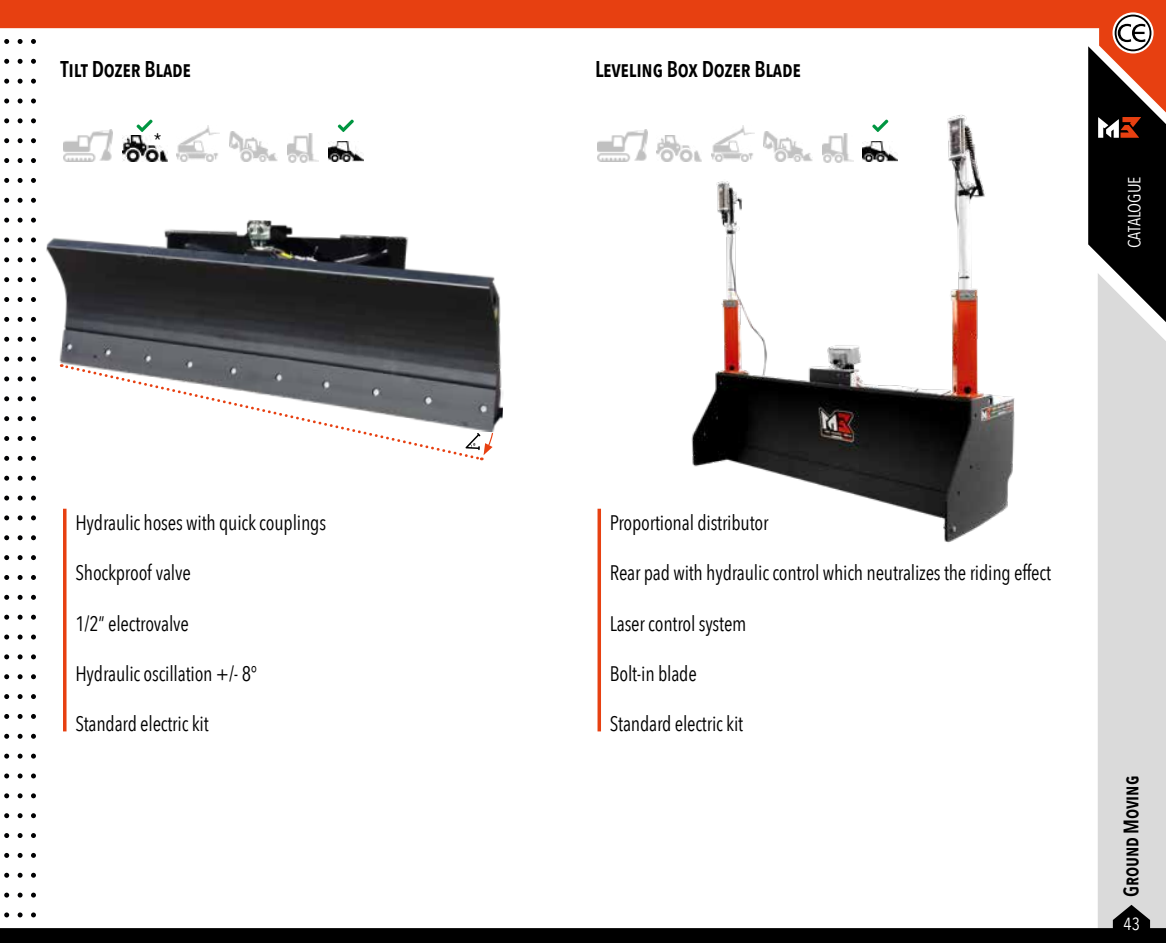
<style>
.page{position:relative;width:1166px;height:943px;background:#fff}
.page>*{position:absolute;margin:0;border:0;box-sizing:border-box;transform-origin:0 0}
.t1{font:600 22.75px "Avenir Next Condensed";letter-spacing:-.01em;color:#000;scale:.95 1}
.t2{font:21px "Avenir Next Condensed";letter-spacing:-.01em;color:#000;scale:.95 1}
.t3{font:600 21px "Avenir Next Condensed";letter-spacing:-.01em;color:#000;scale:.95 1}
.t4{font:18.2px "Avenir Next Condensed";color:#000}
.t5{font:17.5px "Avenir Next Condensed";color:#fff}
</style>
<div class="page">
<div style="left:1098px;top:353px;width:68px;height:551px;background:#dadada"></div>
<svg style="left:0;top:904px;width:1166px;height:39px"></svg>
<svg style="left:0;top:0;width:1166px;height:144px"></svg>
<svg style="left:1112px;top:12px;width:41px;height:41px"></svg>
<svg style="left:1088px;top:15px;width:78px;height:338px;background:#65453b"></svg>
<svg style="left:31px;top:39px;width:5px;height:5px"></svg>
<svg style="left:18px;top:39px;width:5px;height:5px"></svg>
<svg style="left:4px;top:39px;width:5px;height:5px"></svg>
<svg style="left:31px;top:59px;width:5px;height:5px"></svg>
<svg style="left:18px;top:59px;width:5px;height:5px"></svg>
<svg style="left:4px;top:59px;width:5px;height:5px"></svg>
<svg style="left:31px;top:79px;width:5px;height:5px"></svg>
<svg style="left:18px;top:79px;width:5px;height:5px"></svg>
<svg style="left:4px;top:79px;width:5px;height:5px"></svg>
<svg style="left:31px;top:98px;width:5px;height:5px"></svg>
<svg style="left:18px;top:98px;width:5px;height:5px"></svg>
<svg style="left:4px;top:98px;width:5px;height:5px"></svg>
<svg style="left:31px;top:118px;width:5px;height:5px"></svg>
<svg style="left:18px;top:118px;width:5px;height:5px"></svg>
<svg style="left:4px;top:118px;width:5px;height:5px"></svg>
<svg style="left:31px;top:138px;width:5px;height:5px"></svg>
<svg style="left:18px;top:138px;width:5px;height:5px"></svg>
<svg style="left:4px;top:138px;width:5px;height:5px"></svg>
<svg style="left:31px;top:158px;width:5px;height:5px"></svg>
<svg style="left:18px;top:158px;width:5px;height:5px"></svg>
<svg style="left:4px;top:158px;width:5px;height:5px"></svg>
<svg style="left:31px;top:178px;width:5px;height:5px"></svg>
<svg style="left:18px;top:178px;width:5px;height:5px"></svg>
<svg style="left:4px;top:178px;width:5px;height:5px"></svg>
<svg style="left:31px;top:198px;width:5px;height:5px"></svg>
<svg style="left:18px;top:198px;width:5px;height:5px"></svg>
<svg style="left:4px;top:198px;width:5px;height:5px"></svg>
<svg style="left:31px;top:218px;width:5px;height:4px"></svg>
<svg style="left:18px;top:218px;width:5px;height:4px"></svg>
<svg style="left:4px;top:218px;width:5px;height:4px"></svg>
<svg style="left:31px;top:237px;width:5px;height:5px"></svg>
<svg style="left:18px;top:237px;width:5px;height:5px"></svg>
<svg style="left:4px;top:237px;width:5px;height:5px"></svg>
<svg style="left:31px;top:257px;width:5px;height:5px"></svg>
<svg style="left:18px;top:257px;width:5px;height:5px"></svg>
<svg style="left:4px;top:257px;width:5px;height:5px"></svg>
<svg style="left:31px;top:277px;width:5px;height:5px"></svg>
<svg style="left:18px;top:277px;width:5px;height:5px"></svg>
<svg style="left:4px;top:277px;width:5px;height:5px"></svg>
<svg style="left:31px;top:297px;width:5px;height:5px"></svg>
<svg style="left:18px;top:297px;width:5px;height:5px"></svg>
<svg style="left:4px;top:297px;width:5px;height:5px"></svg>
<svg style="left:31px;top:317px;width:5px;height:5px"></svg>
<svg style="left:18px;top:317px;width:5px;height:5px"></svg>
<svg style="left:4px;top:317px;width:5px;height:5px"></svg>
<svg style="left:31px;top:337px;width:5px;height:5px"></svg>
<svg style="left:18px;top:337px;width:5px;height:5px"></svg>
<svg style="left:4px;top:337px;width:5px;height:5px"></svg>
<svg style="left:31px;top:356px;width:5px;height:5px"></svg>
<svg style="left:18px;top:356px;width:5px;height:5px"></svg>
<svg style="left:4px;top:356px;width:5px;height:5px"></svg>
<svg style="left:31px;top:376px;width:5px;height:5px"></svg>
<svg style="left:18px;top:376px;width:5px;height:5px"></svg>
<svg style="left:4px;top:376px;width:5px;height:5px"></svg>
<svg style="left:31px;top:396px;width:5px;height:5px"></svg>
<svg style="left:18px;top:396px;width:5px;height:5px"></svg>
<svg style="left:4px;top:396px;width:5px;height:5px"></svg>
<svg style="left:31px;top:416px;width:5px;height:5px"></svg>
<svg style="left:18px;top:416px;width:5px;height:5px"></svg>
<svg style="left:4px;top:416px;width:5px;height:5px"></svg>
<svg style="left:31px;top:436px;width:5px;height:5px"></svg>
<svg style="left:18px;top:436px;width:5px;height:5px"></svg>
<svg style="left:4px;top:436px;width:5px;height:5px"></svg>
<svg style="left:31px;top:456px;width:5px;height:5px"></svg>
<svg style="left:18px;top:456px;width:5px;height:5px"></svg>
<svg style="left:4px;top:456px;width:5px;height:5px"></svg>
<svg style="left:31px;top:475px;width:5px;height:5px"></svg>
<svg style="left:18px;top:475px;width:5px;height:5px"></svg>
<svg style="left:4px;top:475px;width:5px;height:5px"></svg>
<svg style="left:31px;top:495px;width:5px;height:5px"></svg>
<svg style="left:18px;top:495px;width:5px;height:5px"></svg>
<svg style="left:4px;top:495px;width:5px;height:5px"></svg>
<svg style="left:31px;top:515px;width:5px;height:5px"></svg>
<svg style="left:18px;top:515px;width:5px;height:5px"></svg>
<svg style="left:4px;top:515px;width:5px;height:5px"></svg>
<svg style="left:31px;top:535px;width:5px;height:5px"></svg>
<svg style="left:18px;top:535px;width:5px;height:5px"></svg>
<svg style="left:4px;top:535px;width:5px;height:5px"></svg>
<svg style="left:31px;top:555px;width:5px;height:5px"></svg>
<svg style="left:18px;top:555px;width:5px;height:5px"></svg>
<svg style="left:4px;top:555px;width:5px;height:5px"></svg>
<svg style="left:31px;top:575px;width:5px;height:5px"></svg>
<svg style="left:18px;top:575px;width:5px;height:5px"></svg>
<svg style="left:4px;top:575px;width:5px;height:5px"></svg>
<svg style="left:31px;top:595px;width:5px;height:4px"></svg>
<svg style="left:18px;top:595px;width:5px;height:4px"></svg>
<svg style="left:4px;top:595px;width:5px;height:4px"></svg>
<svg style="left:31px;top:614px;width:5px;height:5px"></svg>
<svg style="left:18px;top:614px;width:5px;height:5px"></svg>
<svg style="left:4px;top:614px;width:5px;height:5px"></svg>
<svg style="left:31px;top:634px;width:5px;height:5px"></svg>
<svg style="left:18px;top:634px;width:5px;height:5px"></svg>
<svg style="left:4px;top:634px;width:5px;height:5px"></svg>
<svg style="left:31px;top:654px;width:5px;height:5px"></svg>
<svg style="left:18px;top:654px;width:5px;height:5px"></svg>
<svg style="left:4px;top:654px;width:5px;height:5px"></svg>
<svg style="left:31px;top:674px;width:5px;height:5px"></svg>
<svg style="left:18px;top:674px;width:5px;height:5px"></svg>
<svg style="left:4px;top:674px;width:5px;height:5px"></svg>
<svg style="left:31px;top:694px;width:5px;height:5px"></svg>
<svg style="left:18px;top:694px;width:5px;height:5px"></svg>
<svg style="left:4px;top:694px;width:5px;height:5px"></svg>
<svg style="left:31px;top:714px;width:5px;height:5px"></svg>
<svg style="left:18px;top:714px;width:5px;height:5px"></svg>
<svg style="left:4px;top:714px;width:5px;height:5px"></svg>
<svg style="left:31px;top:733px;width:5px;height:5px"></svg>
<svg style="left:18px;top:733px;width:5px;height:5px"></svg>
<svg style="left:4px;top:733px;width:5px;height:5px"></svg>
<svg style="left:31px;top:753px;width:5px;height:5px"></svg>
<svg style="left:18px;top:753px;width:5px;height:5px"></svg>
<svg style="left:4px;top:753px;width:5px;height:5px"></svg>
<svg style="left:31px;top:773px;width:5px;height:5px"></svg>
<svg style="left:18px;top:773px;width:5px;height:5px"></svg>
<svg style="left:4px;top:773px;width:5px;height:5px"></svg>
<svg style="left:31px;top:793px;width:5px;height:5px"></svg>
<svg style="left:18px;top:793px;width:5px;height:5px"></svg>
<svg style="left:4px;top:793px;width:5px;height:5px"></svg>
<svg style="left:31px;top:813px;width:5px;height:5px"></svg>
<svg style="left:18px;top:813px;width:5px;height:5px"></svg>
<svg style="left:4px;top:813px;width:5px;height:5px"></svg>
<svg style="left:31px;top:833px;width:5px;height:5px"></svg>
<svg style="left:18px;top:833px;width:5px;height:5px"></svg>
<svg style="left:4px;top:833px;width:5px;height:5px"></svg>
<svg style="left:31px;top:852px;width:5px;height:5px"></svg>
<svg style="left:18px;top:853px;width:5px;height:4px"></svg>
<svg style="left:4px;top:852px;width:5px;height:5px"></svg>
<svg style="left:31px;top:872px;width:5px;height:5px"></svg>
<svg style="left:18px;top:872px;width:5px;height:5px"></svg>
<svg style="left:4px;top:872px;width:5px;height:5px"></svg>
<svg style="left:31px;top:892px;width:5px;height:5px"></svg>
<svg style="left:18px;top:892px;width:5px;height:5px"></svg>
<svg style="left:4px;top:892px;width:5px;height:5px"></svg>
<svg style="left:31px;top:912px;width:5px;height:5px"></svg>
<svg style="left:18px;top:912px;width:5px;height:5px"></svg>
<svg style="left:4px;top:912px;width:5px;height:5px"></svg>
<img style="left:328px;top:141px;width:35px;height:21px">
<img style="left:63px;top:130px;width:50px;height:32px">
<img style="left:287px;top:134px;width:32px;height:28px">
<img style="left:177px;top:126px;width:43px;height:36px">
<img style="left:229px;top:132px;width:49px;height:30px">
<img style="left:122px;top:136px;width:45px;height:26px">
<svg style="left:136px;top:119px;width:17px;height:13px"></svg>
<svg style="left:338px;top:119px;width:16px;height:13px"></svg>
<img style="left:46px;top:220px;width:457px;height:211px">
<svg style="left:63px;top:508px;width:4px;height:223px"></svg>
<img style="left:597px;top:130px;width:22px;height:32px">
<svg style="left:597px;top:508px;width:4px;height:223px"></svg>
<img style="left:619px;top:111px;width:509px;height:444px">
<svg style="left:61px;top:363px;width:433px;height:98px"></svg>
<p class="t1" style="left:61px;top:49px;width:139px">Tilt Dozer Blade</p>
<p class="t4" style="left:154px;top:124px;width:9px">*</p>
<p class="t2" style="left:75px;top:504px;width:265px">Hydraulic hoses with quick couplings</p>
<p class="t2" style="left:75px;top:555px;width:123px">Shockproof valve</p>
<p class="t2" style="left:75px;top:605px;width:121px">1/2” electrovalve</p>
<p class="t2" style="left:75px;top:655px;width:193px">Hydraulic oscillation +/- 8°</p>
<p class="t2" style="left:75px;top:706px;width:142px">Standard electric kit</p>
<p class="t1" style="left:595px;top:49px;width:218px">Leveling Box Dozer Blade</p>
<p class="t5" style="left:1119px;top:248px;width:73px;rotate:-90deg">CATALOGUE</p>
<p class="t2" style="left:610px;top:504px;width:169px">Proportional distributor</p>
<p class="t2" style="left:610px;top:555px;width:466px">Rear pad with hydraulic control which neutralizes the riding effect</p>
<p class="t2" style="left:610px;top:605px;width:145px">Laser control system</p>
<p class="t2" style="left:610px;top:655px;width:93px">Bolt-in blade</p>
<p class="t2" style="left:610px;top:706px;width:142px">Standard electric kit</p>
<p class="t3" style="left:1113px;top:896px;width:129px;rotate:-90deg">Ground Moving</p>
<p class="t5" style="left:1123px;top:908px;width:18px">43</p>
</div>
